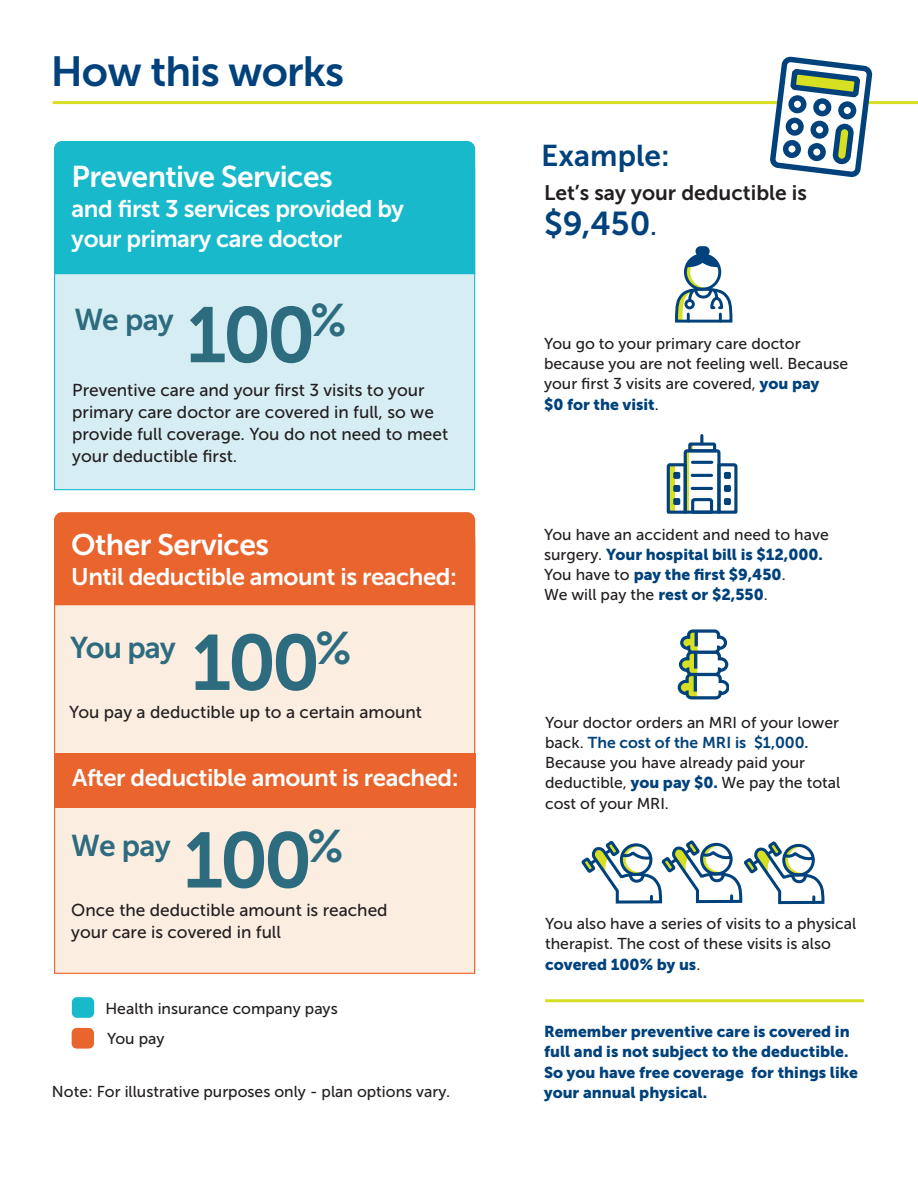
<style>
.page{position:relative;width:918px;height:1188px;background:#fff}
.page>*{position:absolute;margin:0;border:0;box-sizing:border-box;transform-origin:0 0}
.t1{font:78px "Museo Sans 700";letter-spacing:-.06em;color:#2d6b7f}
.t2{font:42px "Museo Sans 700";letter-spacing:-.02em;color:#01427c}
.t3{font:33px "Museo Sans 700";color:#01427c}
.t4{font:30px "Museo Sans 700";letter-spacing:-.02em;color:#fff}
.t5{font:30px "Museo Sans 700";letter-spacing:-.03em;color:#2d6b7f}
.t6{font:30px "Museo Sans 700";color:#01427c}
.t7{font:24px/30px "Museo Sans 700";letter-spacing:-.02em;color:#fff}
.t8{font:21px "Museo Sans 700";color:#231f20}
.t9{font:17.25px/21.8px "Museo Sans 500";color:#231f20}
.t10{font:15.75px/20.2px "Museo Sans 500";color:#231f20}
.t11{font:15.75px/20.2px "Museo Sans 900";color:#01427c}
.t12{font:15.75px "Museo Sans 700";color:#01427c}
.s1{font-size:24px}
.s2{font-family:"Museo Sans 900";color:#01427c}
.s3{font-family:"Museo Sans 500";color:#231f20}
</style>
<div class="page">
<div style="left:54px;top:512px;width:421px;height:20px;background:#ea642d"></div>
<div style="left:54px;top:141px;width:421px;height:19px;background:#19b9cc"></div>
<svg style="left:675px;top:246px;width:58px;height:77px"></svg>
<svg style="left:666px;top:436px;width:72px;height:78px"></svg>
<svg style="left:678px;top:629px;width:51px;height:70px"></svg>
<svg style="left:581px;top:840px;width:244px;height:65px"></svg>
<hr style="left:53px;top:101px;width:865px;height:3px;background:#d6df21">
<svg style="left:769px;top:56px;width:105px;height:122px"></svg>
<hr style="left:545px;top:999px;width:319px;height:3px;background:#d6df21">
<div style="left:72px;top:997px;width:22px;height:21px;background:#19b9cc;border-radius:5px"></div>
<div style="left:72px;top:1028px;width:22px;height:21px;background:#ea642d;border-radius:5px"></div>
<svg style="left:54px;top:532px;width:422px;height:442px;background:#f6c3ab"></svg>
<svg style="left:54px;top:160px;width:422px;height:331px;background:#93dbe5"></svg>
<h2 class="t2" style="left:51px;top:48px;width:295px">How this works</h2>
<h3 class="t4" style="left:72px;top:160px;width:262px">Preventive Services</h3>
<h3 class="t7" style="left:72px;top:193px;width:334px">and first 3 services provided by your primary care doctor</h3>
<h3 class="t5" style="left:74px;top:303px;width:101px">We pay</h3>
<h1 class="t1" style="left:187px;top:292px;width:162px">100<sup>%</sup></h1>
<p class="t9" style="left:72px;top:380px;width:378px">Preventive care and your first 3 visits to your primary care doctor are covered in full, so we provide full coverage. You do not need to meet your deductible first.</p>
<h3 class="t4" style="left:71px;top:528px;width:199px">Other Services</h3>
<h3 class="t7" style="left:71px;top:562px;width:387px">Until deductible amount is reached:</h3>
<h3 class="t5" style="left:70px;top:631px;width:107px">You pay</h3>
<h1 class="t1" style="left:191px;top:620px;width:162px">100<sup>%</sup></h1>
<p class="t9" style="left:69px;top:702px;width:354px">You pay a deductible up to a certain amount</p>
<h3 class="t7" style="left:72px;top:763px;width:388px">After deductible amount is reached:</h3>
<h3 class="t5" style="left:71px;top:828px;width:101px">We pay</h3>
<h1 class="t1" style="left:183px;top:817px;width:162px">100<sup>%</sup></h1>
<p class="t9" style="left:71px;top:900px;width:318px">Once the deductible amount is reached your care is covered in full</p>
<p class="t10" style="left:105px;top:994px;width:234px;line-height:29.7px">Health insurance company pays<br>You pay</p>
<p class="t10" style="left:52px;top:1081px;width:400px">Note: For illustrative purposes only - plan options vary.</p>
<h3 class="t6" style="left:541px;top:139px;width:130px">Example:</h3>
<h3 class="t8" style="left:544px;top:181px;width:264px">Let’s say your deductible is</h3>
<h3 class="t3" style="left:544px;top:205px;width:114px">$9,450<span class="s1">.</span></h3>
<p class="t10" style="left:544px;top:333px;width:306px">You go to your primary care doctor because you are not feeling well. Because your first 3 visits are covered, <span class="s2">you pay</span></p>
<p class="t11" style="left:544px;top:394px;width:116px">$0 for the visit<span class="s3">.</span></p>
<p class="t10" style="left:544px;top:524px;width:286px">You have an accident and need to have</p>
<p class="t11" style="left:544px;top:544px;width:280px"><span class="s3">surgery.</span> Your hospital bill is $12,000.<br><span class="s3">You have to</span> pay the first $9,450<span class="s3">.</span></p>
<p class="t10" style="left:544px;top:585px;width:225px">We will pay the <span class="s2">rest or $2,550</span>.</p>
<p class="t10" style="left:545px;top:712px;width:295px">Your doctor orders an MRI of your lower</p>
<p class="t12" style="left:545px;top:734px;width:265px"><span class="s3">back.</span> The cost of the MRI is $1,000.</p>
<p class="t10" style="left:545px;top:753px;width:297px">Because you have already paid your deductible, <span class="s2">you pay $0.</span> We pay the total cost of your MRI.</p>
<p class="t10" style="left:545px;top:914px;width:313px">You also have a series of visits to a physical therapist. The cost of these visits is also</p>
<p class="t11" style="left:545px;top:954px;width:157px">covered 100% by us<span class="s3">.</span></p>
<p class="t11" style="left:544px;top:1022px;width:315px">Remember preventive care is covered in full and is not subject to the deductible.<br>So you have free coverage for things like your annual physical.</p>
</div>
